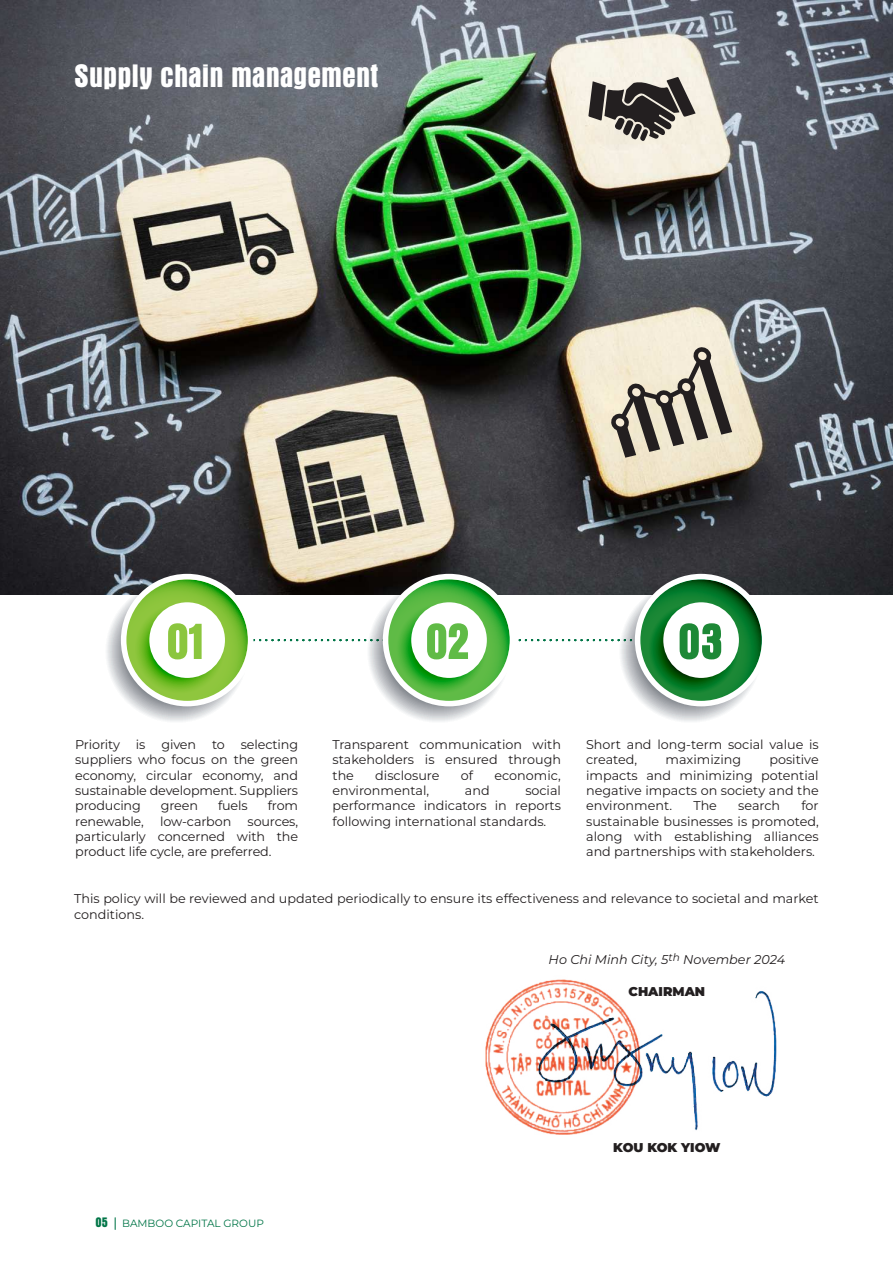
<style>
.page{position:relative;width:893px;height:1263px;background:#fff}
.page>*{position:absolute;margin:0;border:0;box-sizing:border-box;transform-origin:0 0}
.t1{font:52.65px "UTM Aurora";color:#8bc63e}
.t2{font:52.65px "UTM Aurora";color:#60bb46}
.t3{font:52.65px "UTM Aurora";color:#1d8836}
.t4{font:33px "UTM Aurora";color:#fff}
.t5{font:12.75px/15.3px "Montserrat";color:#231f20;text-align:justify}
.t6{font:italic 12.75px "Montserrat";color:#231f20}
.t7{font:900 12.75px "Montserrat";color:#231f20}
.t8{font:12.75px "Montserrat";letter-spacing:-.02em;color:#231f20}
.t9{font:10.5px "Montserrat";color:#007547}
.s1{font-family:"UTM Aurora";font-size:14.25px}
</style>
<div class="page">
<img style="left:0;top:1px;width:893px;height:593px">
<svg style="left:607px;top:343px;width:125px;height:115px;background:#bab3a2"></svg>
<svg style="left:588px;top:77px;width:108px;height:64px;background:#85807a"></svg>
<svg style="left:261px;top:639px;width:345px;height:2px"></svg>
<svg style="left:91px;top:566px;width:171px;height:170px"></svg>
<div style="left:121px;top:574px;width:132px;height:132px;background:#fff;border-radius:50%"></div>
<svg style="left:126px;top:579px;width:122px;height:122px;background:#7bbf37"></svg>
<svg style="left:133px;top:602px;width:92px;height:92px;background:#71bb29"></svg>
<div style="left:149px;top:602px;width:76px;height:76px;background:#fff;border-radius:50%"></div>
<svg style="left:353px;top:566px;width:170px;height:170px"></svg>
<div style="left:383px;top:574px;width:132px;height:132px;background:#fff;border-radius:50%"></div>
<svg style="left:388px;top:579px;width:122px;height:122px;background:#4ab33f"></svg>
<svg style="left:395px;top:602px;width:92px;height:92px;background:#3bae31"></svg>
<div style="left:411px;top:602px;width:76px;height:76px;background:#fff;border-radius:50%"></div>
<svg style="left:605px;top:566px;width:170px;height:170px"></svg>
<div style="left:635px;top:574px;width:132px;height:132px;background:#fff;border-radius:50%"></div>
<svg style="left:640px;top:579px;width:122px;height:122px;background:#12792f"></svg>
<svg style="left:647px;top:602px;width:92px;height:92px;background:#087221"></svg>
<div style="left:663px;top:602px;width:76px;height:76px;background:#fff;border-radius:50%"></div>
<img style="left:646px;top:991px;width:131px;height:140px">
<img style="left:485px;top:979px;width:161px;height:156px">
<svg style="left:115px;top:1217px;width:1px;height:13px"></svg>
<h2 class="t4" style="left:74px;top:56px;width:306px">Supply chain management</h2>
<h1 class="t1" style="left:166px;top:610px;width:39px">01</h1>
<h1 class="t2" style="left:425px;top:610px;width:45px">02</h1>
<h1 class="t3" style="left:678px;top:610px;width:47px">03</h1>
<p class="t5" style="left:75px;top:738px;width:224px;text-indent:166px">selecting suppliers who focus on the green economy, circular economy, and sustainable development. Suppliers producing</p>
<p class="t8" style="left:75px;top:739px;width:46px">Priority</p>
<p class="t5" style="left:136px;top:738px;width:11px">is</p>
<p class="t5" style="left:161px;top:738px;width:36px">given</p>
<p class="t5" style="left:212px;top:738px;width:14px">to</p>
<p class="t5" style="left:161px;top:799px;width:39px">green</p>
<p class="t5" style="left:218px;top:799px;width:31px">fuels</p>
<p class="t5" style="left:268px;top:799px;width:32px">from</p>
<p class="t5" style="left:75px;top:814px;width:70px">renewable,</p>
<p class="t5" style="left:160px;top:814px;width:73px">low-carbon</p>
<p class="t5" style="left:75px;top:814px;width:224px;text-indent:172px">sources, particularly concerned with the product life cycle, are preferred.</p>
<p class="t5" style="left:332px;top:738px;width:230px">Transparent communication with stakeholders is ensured through the</p>
<p class="t5" style="left:375px;top:768px;width:66px">disclosure</p>
<p class="t5" style="left:461px;top:768px;width:14px">of</p>
<p class="t5" style="left:495px;top:768px;width:68px">economic,</p>
<p class="t5" style="left:332px;top:784px;width:98px">environmental,</p>
<p class="t5" style="left:465px;top:784px;width:26px">and</p>
<p class="t5" style="left:332px;top:784px;width:230px;text-indent:193px">social performance indicators in reports following international standards.</p>
<p class="t5" style="left:586px;top:738px;width:234px">Short and long-term social value is created,</p>
<p class="t5" style="left:586px;top:753px;width:234px;text-indent:183px">positive impacts and minimizing potential negative impacts on society and the environment.</p>
<p class="t5" style="left:666px;top:753px;width:77px">maximizing</p>
<p class="t5" style="left:586px;top:799px;width:234px;text-indent:215px">for sustainable businesses is promoted, along with establishing alliances and partnerships with stakeholders.</p>
<p class="t5" style="left:693px;top:799px;width:25px">The</p>
<p class="t5" style="left:738px;top:799px;width:43px">search</p>
<p class="t5" style="left:74px;top:892px;width:746px">This policy will be reviewed and updated periodically to ensure its effectiveness and relevance to societal and market conditions.</p>
<p class="t6" style="left:549px;top:954px;width:238px">Ho Chi Minh City, 5<sup>th</sup> November 2024</p>
<p class="t7" style="left:629px;top:984px;width:78px">CHAIRMAN</p>
<p class="t9" style="left:95px;top:1219px;width:170px"><span class="s1">05</span> BAMBOO CAPITAL GROUP</p>
<p class="t7" style="left:613px;top:1140px;width:109px">KOU KOK YIOW</p>
</div>
